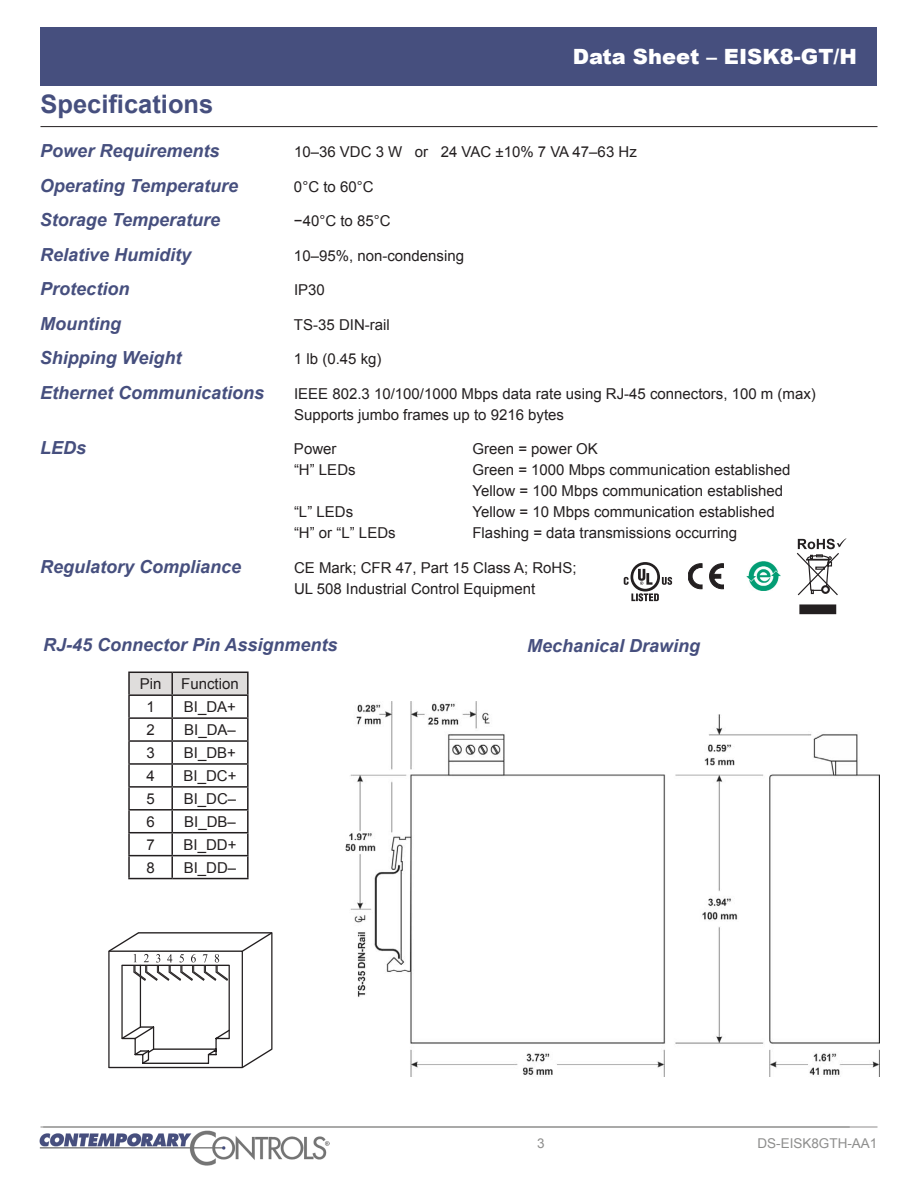
<style>
.page{position:relative;width:918px;height:1188px;background:#fff}
.page>*{position:absolute;margin:0;border:0;box-sizing:border-box;transform-origin:0 0}
.t1{font:700 25.5px "Arial";color:#464f7e}
.t2{font:900 21px "Arial";color:#fff}
.t3{font:italic 700 18px "Arial";color:#464f7e}
.t4{font:15px "Arial";color:#231f20}
.t5{font:13.5px "Arial";color:#8e8e8d}
</style>
<div class="page">
<hr style="left:40px;top:1127px;width:838px;height:1px;background:#8e8d8c">
<div style="left:40px;top:27px;width:838px;height:59px;background:#464f7e"></div>
<img style="left:40px;top:1131px;width:290px;height:35px">
<hr style="left:40px;top:126px;width:838px;height:1px;background:#231f20">
<svg style="left:241px;top:932px;width:32px;height:137px"></svg>
<hr style="left:271px;top:933px;width:2px;height:116px;background:#231f20">
<hr style="left:138px;top:932px;width:134px;height:1px;background:#231f20">
<hr style="left:109px;top:951px;width:133px;height:1px;background:#231f20">
<hr style="left:242px;top:951px;width:1px;height:117px;background:#231f20">
<hr style="left:109px;top:1067px;width:133px;height:1px;background:#231f20">
<hr style="left:108px;top:951px;width:2px;height:117px;background:#231f20">
<svg style="left:108px;top:932px;width:123px;height:133px"></svg>
<div style="left:130px;top:673px;width:117px;height:21px;background:#dfdddc"></div>
<hr style="left:128px;top:696px;width:2px;height:21px;background:#231f20">
<hr style="left:171px;top:696px;width:2px;height:21px;background:#231f20">
<hr style="left:247px;top:696px;width:2px;height:21px;background:#231f20">
<hr style="left:128px;top:717px;width:44px;height:2px;background:#231f20">
<hr style="left:128px;top:719px;width:2px;height:21px;background:#231f20">
<hr style="left:172px;top:717px;width:77px;height:2px;background:#231f20">
<hr style="left:171px;top:719px;width:2px;height:21px;background:#231f20">
<hr style="left:247px;top:719px;width:2px;height:21px;background:#231f20">
<hr style="left:128px;top:740px;width:44px;height:2px;background:#231f20">
<hr style="left:128px;top:742px;width:2px;height:21px;background:#231f20">
<hr style="left:172px;top:740px;width:77px;height:2px;background:#231f20">
<hr style="left:171px;top:742px;width:2px;height:21px;background:#231f20">
<hr style="left:247px;top:742px;width:2px;height:21px;background:#231f20">
<hr style="left:128px;top:763px;width:44px;height:2px;background:#231f20">
<hr style="left:128px;top:765px;width:2px;height:21px;background:#231f20">
<hr style="left:172px;top:763px;width:77px;height:2px;background:#231f20">
<hr style="left:171px;top:765px;width:2px;height:21px;background:#231f20">
<hr style="left:247px;top:765px;width:2px;height:21px;background:#231f20">
<hr style="left:128px;top:786px;width:44px;height:2px;background:#231f20">
<hr style="left:128px;top:788px;width:2px;height:21px;background:#231f20">
<hr style="left:172px;top:786px;width:77px;height:2px;background:#231f20">
<hr style="left:171px;top:788px;width:2px;height:21px;background:#231f20">
<hr style="left:247px;top:788px;width:2px;height:21px;background:#231f20">
<hr style="left:128px;top:809px;width:44px;height:2px;background:#231f20">
<hr style="left:128px;top:811px;width:2px;height:21px;background:#231f20">
<hr style="left:172px;top:809px;width:77px;height:2px;background:#231f20">
<hr style="left:171px;top:811px;width:2px;height:21px;background:#231f20">
<hr style="left:247px;top:811px;width:2px;height:21px;background:#231f20">
<hr style="left:128px;top:832px;width:44px;height:1px;background:#231f20">
<hr style="left:128px;top:833px;width:2px;height:22px;background:#231f20">
<hr style="left:172px;top:832px;width:77px;height:1px;background:#231f20">
<hr style="left:171px;top:833px;width:2px;height:22px;background:#231f20">
<hr style="left:247px;top:833px;width:2px;height:22px;background:#231f20">
<hr style="left:128px;top:855px;width:44px;height:1px;background:#231f20">
<hr style="left:128px;top:856px;width:2px;height:22px;background:#231f20">
<hr style="left:172px;top:855px;width:77px;height:1px;background:#231f20">
<hr style="left:171px;top:856px;width:2px;height:22px;background:#231f20">
<hr style="left:247px;top:856px;width:2px;height:22px;background:#231f20">
<hr style="left:128px;top:878px;width:44px;height:1px;background:#231f20">
<hr style="left:172px;top:878px;width:77px;height:1px;background:#231f20">
<hr style="left:128px;top:672px;width:44px;height:1px;background:#231f20">
<hr style="left:128px;top:673px;width:2px;height:21px;background:#231f20">
<hr style="left:172px;top:672px;width:77px;height:1px;background:#231f20">
<hr style="left:171px;top:673px;width:2px;height:21px;background:#231f20">
<hr style="left:247px;top:673px;width:2px;height:21px;background:#231f20">
<hr style="left:128px;top:694px;width:44px;height:2px;background:#231f20">
<hr style="left:172px;top:694px;width:77px;height:2px;background:#231f20">
<svg style="left:688px;top:564px;width:14px;height:25px"></svg>
<svg style="left:709px;top:564px;width:15px;height:25px"></svg>
<div style="left:800px;top:605px;width:36px;height:9px;background:#231f20"></div>
<div style="left:799px;top:604px;width:37px;height:10px;border:1px solid #231f20"></div>
<svg style="left:797px;top:538px;width:49px;height:58px"></svg>
<img style="left:747px;top:562px;width:33px;height:29px">
<svg style="left:624px;top:562px;width:48px;height:39px"></svg>
<img style="left:346px;top:702px;width:534px;height:375px">
<p class="t1" style="left:40px;top:87px;width:174px">Specifications</p>
<h2 class="t2" style="left:573px;top:41px;width:286px">Data Sheet – EISK8-GT/H</h2>
<p class="t3" style="left:40px;top:139px;width:181px">Power Requirements</p>
<p class="t4" style="left:294px;top:142px;width:344px">10–36 VDC 3 W or 24 VAC ±10% 7 VA 47–63 Hz</p>
<p class="t3" style="left:40px;top:174px;width:200px">Operating Temperature</p>
<p class="t4" style="left:294px;top:177px;width:81px">0°C to 60°C</p>
<p class="t3" style="left:40px;top:208px;width:182px">Storage Temperature</p>
<p class="t4" style="left:294px;top:211px;width:98px">−40°C to 85°C</p>
<p class="t3" style="left:40px;top:243px;width:153px">Relative Humidity</p>
<p class="t4" style="left:294px;top:246px;width:172px">10–95%, non-condensing</p>
<p class="t3" style="left:40px;top:277px;width:91px">Protection</p>
<p class="t4" style="left:294px;top:280px;width:32px">IP30</p>
<p class="t3" style="left:40px;top:312px;width:82px">Mounting</p>
<p class="t4" style="left:294px;top:315px;width:97px">TS-35 DIN-rail</p>
<p class="t3" style="left:40px;top:346px;width:143px">Shipping Weight</p>
<p class="t4" style="left:294px;top:349px;width:89px">1 lb (0.45 kg)</p>
<p class="t3" style="left:40px;top:381px;width:226px">Ethernet Communications</p>
<p class="t4" style="left:294px;top:384px;width:523px">IEEE 802.3 10/100/1000 Mbps data rate using RJ-45 connectors, 100 m (max)</p>
<p class="t4" style="left:294px;top:405px;width:272px">Supports jumbo frames up to 9216 bytes</p>
<p class="t3" style="left:40px;top:436px;width:48px">LEDs</p>
<p class="t4" style="left:294px;top:439px;width:44px">Power</p>
<p class="t4" style="left:472px;top:439px;width:127px">Green = power OK</p>
<p class="t4" style="left:294px;top:460px;width:63px">“H” LEDs</p>
<p class="t4" style="left:472px;top:460px;width:320px">Green = 1000 Mbps communication established</p>
<p class="t4" style="left:472px;top:481px;width:312px">Yellow = 100 Mbps communication established</p>
<p class="t4" style="left:294px;top:502px;width:61px">“L” LEDs</p>
<p class="t4" style="left:472px;top:502px;width:304px">Yellow = 10 Mbps communication established</p>
<p class="t4" style="left:294px;top:523px;width:103px">“H” or “L” LEDs</p>
<p class="t4" style="left:472px;top:523px;width:266px">Flashing = data transmissions occurring</p>
<p class="t3" style="left:40px;top:555px;width:203px">Regulatory Compliance</p>
<p class="t4" style="left:294px;top:558px;width:284px">CE Mark; CFR 47, Part 15 Class A; RoHS;</p>
<p class="t4" style="left:294px;top:579px;width:243px">UL 508 Industrial Control Equipment</p>
<p class="t3" style="left:43px;top:633px;width:296px">RJ-45 Connector Pin Assignments</p>
<p class="t3" style="left:527px;top:634px;width:175px">Mechanical Drawing</p>
<p class="t4" style="left:140px;top:674px;width:23px">Pin</p>
<p class="t4" style="left:181px;top:674px;width:59px">Function</p>
<p class="t4" style="left:146px;top:697px;width:10px">1</p>
<p class="t4" style="left:184px;top:697px;width:54px">BI_DA+</p>
<p class="t4" style="left:146px;top:720px;width:10px">2</p>
<p class="t4" style="left:184px;top:720px;width:53px">BI_DA–</p>
<p class="t4" style="left:146px;top:743px;width:10px">3</p>
<p class="t4" style="left:184px;top:743px;width:54px">BI_DB+</p>
<p class="t4" style="left:146px;top:766px;width:10px">4</p>
<p class="t4" style="left:184px;top:766px;width:54px">BI_DC+</p>
<p class="t4" style="left:146px;top:789px;width:10px">5</p>
<p class="t4" style="left:184px;top:789px;width:54px">BI_DC–</p>
<p class="t4" style="left:146px;top:812px;width:10px">6</p>
<p class="t4" style="left:184px;top:812px;width:53px">BI_DB–</p>
<p class="t4" style="left:146px;top:835px;width:10px">7</p>
<p class="t4" style="left:184px;top:835px;width:54px">BI_DD+</p>
<p class="t4" style="left:146px;top:857px;width:10px">8</p>
<p class="t4" style="left:184px;top:857px;width:54px">BI_DD–</p>
<p class="t5" style="left:537px;top:1134px;width:9px">3</p>
<p class="t5" style="left:757px;top:1134px;width:122px">DS-EISK8GTH-AA1</p>
</div>
